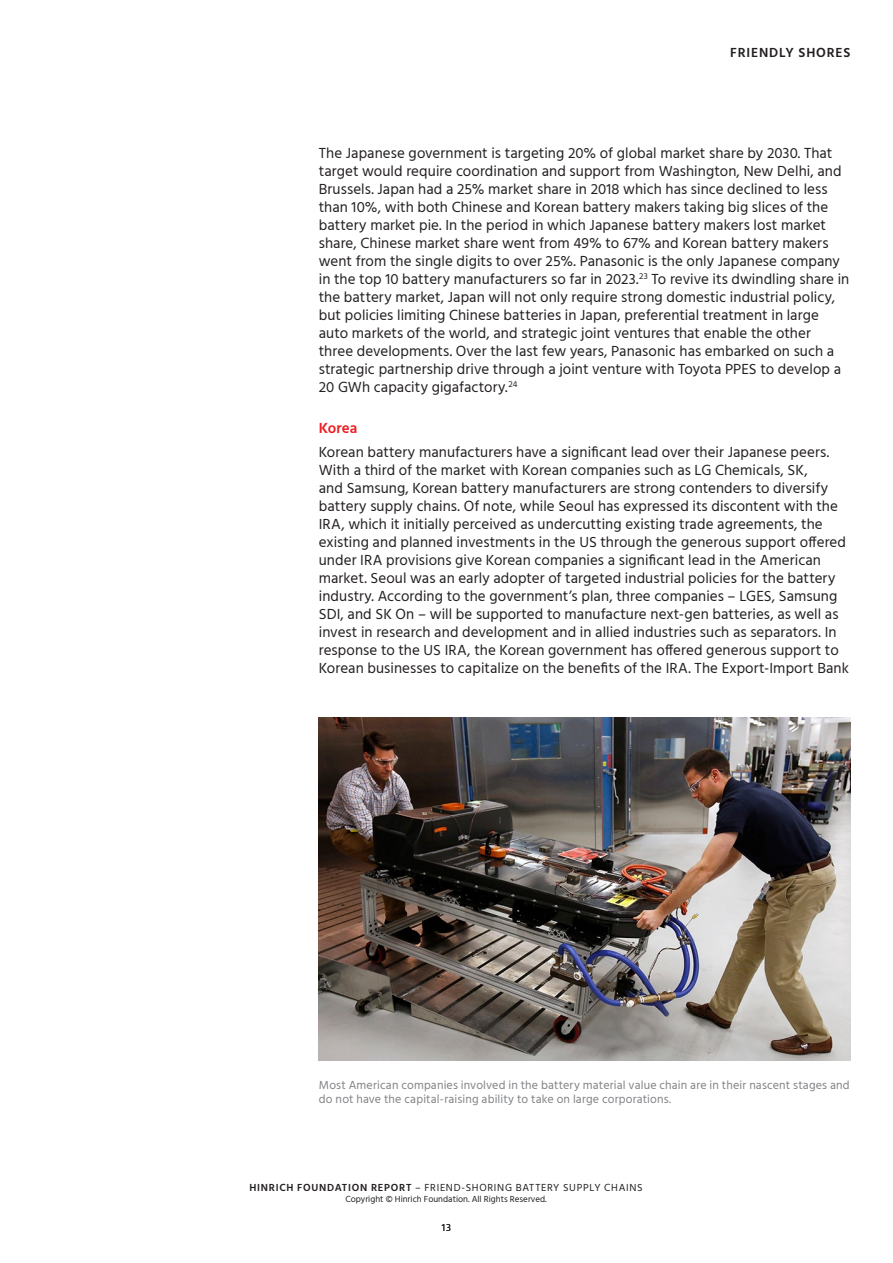
<style>
.page{position:relative;width:893px;height:1263px;background:#fff}
.page>*{position:absolute;margin:0;border:0;box-sizing:border-box;transform-origin:0 0}
.t1{font:15px/18px "Hind";letter-spacing:.005em;color:#231f20}
.H3_Red{font:600 15px "Hind";letter-spacing:.005em;color:#ee1d23}
.t2{font:600 13.5px "Hind";letter-spacing:.06em;color:#231f20}
.t3{font:12px/13.5px "Hind";letter-spacing:.01em;color:#808285}
.t4{font:10.5px "Hind";letter-spacing:.065em;color:#231f20}
.t5{font:9px "Hind";color:#231f20}
.s1{font-weight:600}
</style>
<div class="page">
<img style="left:319px;top:717px;width:531px;height:344px">
<h4 class="t2" style="left:730px;top:43px;width:122px">FRIENDLY SHORES</h4>
<p class="t1" style="left:319px;top:145px;width:532px">The Japanese government is targeting 20% of global market share by 2030. That target would require coordination and support from Washington, New Delhi, and Brussels. Japan had a 25% market share in 2018 which has since declined to less than 10%, with both Chinese and Korean battery makers taking big slices of the battery market pie. In the period in which Japanese battery makers lost market share, Chinese market share went from 49% to 67% and Korean battery makers went from the single digits to over 25%. Panasonic is the only Japanese company in the top 10 battery manufacturers so far in 2023.<sup>23</sup> To revive its dwindling share in the battery market, Japan will not only require strong domestic industrial policy, but policies limiting Chinese batteries in Japan, preferential treatment in large auto markets of the world, and strategic joint ventures that enable the other<br>three developments. Over the last few years, Panasonic has embarked on such a strategic partnership drive through a joint venture with Toyota PPES to develop a 20 GWh capacity gigafactory.<sup>24</sup></p>
<p class="H3_Red" style="left:319px;top:417px;width:40px">Korea</p>
<p class="t1" style="left:319px;top:444px;width:532px">Korean battery manufacturers have a significant lead over their Japanese peers.<br>With a third of the market with Korean companies such as LG Chemicals, SK,<br>and Samsung, Korean battery manufacturers are strong contenders to diversify battery supply chains. Of note, while Seoul has expressed its discontent with the IRA, which it initially perceived as undercutting existing trade agreements, the existing and planned investments in the US through the generous support offered under IRA provisions give Korean companies a significant lead in the American market. Seoul was an early adopter of targeted industrial policies for the battery industry. According to the government’s plan, three companies – LGES, Samsung SDI, and SK On – will be supported to manufacture next-gen batteries, as well as invest in research and development and in allied industries such as separators. In response to the US IRA, the Korean government has offered generous support to Korean businesses to capitalize on the benefits of the IRA. The Export-Import Bank</p>
<p class="t3" style="left:319px;top:1079px;width:532px">Most American companies involved in the battery material value chain are in their nascent stages and do not have the capital-raising ability to take on large corporations.</p>
<p class="t4" style="left:249px;top:1181px;width:395px"><span class="s1">HINRICH FOUNDATION REPORT</span> – FRIEND-SHORING BATTERY SUPPLY CHAINS</p>
<p class="t5" style="left:345px;top:1193px;width:203px">Copyright © Hinrich Foundation. All Rights Reserved.</p>
<p class="t4" style="left:442px;top:1220px;width:11px">13</p>
</div>
